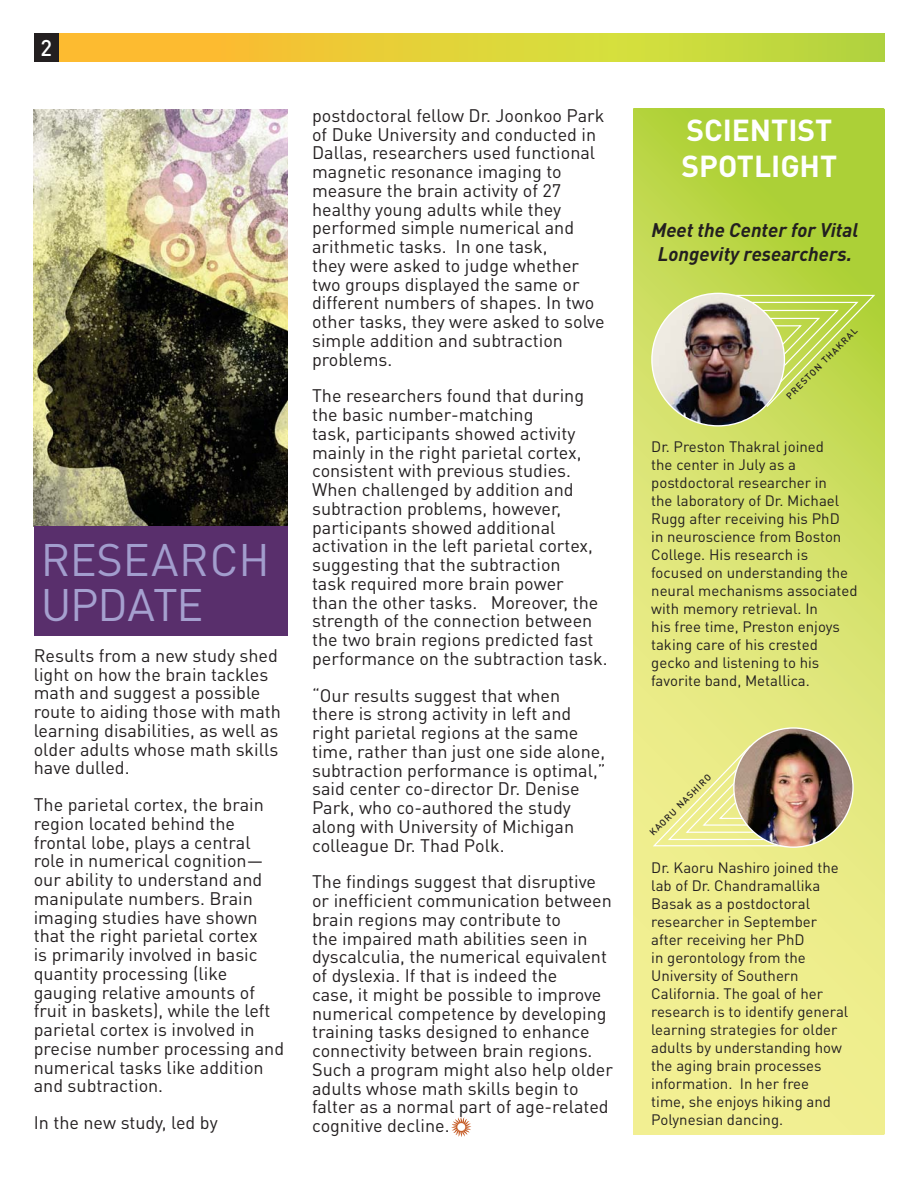
<style>
.page{position:relative;width:918px;height:1188px;background:#fff}
.page>*{position:absolute;margin:0;border:0;box-sizing:border-box;transform-origin:0 0}
.t1{font:45px "DIN Pro";color:#a29dcd}
.t2{font:45px "DIN Pro";letter-spacing:-.025em;color:#a5a0cf}
.t3{font:700 30px/36px "DIN Pro";color:#fff}
.t4{font:500 22.5px "DIN Pro";color:#fff}
.t5{font:italic 700 19.5px/23.4px "DIN Pro";color:#231f20;text-align:center}
.t6{font:18px/18.8px "DIN Pro";color:#231f20}
.t7{font:15px/18px "DIN Pro";color:#231f20}
.t8{font:500 9.15px "DIN Pro";color:#231f20}
</style>
<div class="page">
<svg style="left:633px;top:109px;width:251px;height:1026px;background:#d9e371"></svg>
<div style="left:39px;top:34px;width:845px;height:28px;background:linear-gradient(to right,#ffba2e,#b7e242)"></div>
<div style="left:34px;top:34px;width:24px;height:28px;background:#231f20"></div>
<img style="left:34px;top:109px;width:254px;height:418px">
<div style="left:34px;top:527px;width:254px;height:109px;background:#592f6c"></div>
<svg style="left:732px;top:294px;width:145px;height:131px;background:#c3da59"></svg>
<img style="left:652px;top:293px;width:132px;height:133px;border-radius:50%">
<svg style="left:651px;top:729px;width:129px;height:118px;background:#eded93"></svg>
<img style="left:734px;top:728px;width:119px;height:119px;border-radius:50%">
<svg style="left:451px;top:1117px;width:20px;height:20px"></svg>
<p class="t4" style="left:41px;top:35px;width:13px">2</p>
<h1 class="t1" style="left:41px;top:544px;width:230px">RESEARCH</h1>
<h1 class="t2" style="left:41px;top:589px;width:164px">UPDATE</h1>
<p class="t6" style="left:34px;top:648px;width:249px">Results from a new study shed light on how the brain tackles math and suggest a possible route to aiding those with math learning disabilities, as well as older adults whose math skills have dulled.</p>
<p class="t6" style="left:34px;top:797px;width:252px">The parietal cortex, the brain region located behind the frontal lobe, plays a central role in numerical cognition— our ability to understand and manipulate numbers. Brain imaging studies have shown that the right parietal cortex<br>is primarily involved in basic quantity processing (like gauging relative amounts of fruit in baskets), while the left parietal cortex is involved in precise number processing and numerical tasks like addition and subtraction.</p>
<p class="t6" style="left:34px;top:1115px;width:185px">In the new study, led by</p>
<p class="t6" style="left:312px;top:108px;width:294px">postdoctoral fellow Dr. Joonkoo Park of Duke University and conducted in<br>Dallas, researchers used functional magnetic resonance imaging to measure the brain activity of 27 healthy young adults while they performed simple numerical and arithmetic tasks. In one task,<br>they were asked to judge whether two groups displayed the same or different numbers of shapes. In two other tasks, they were asked to solve simple addition and subtraction problems.</p>
<p class="t6" style="left:312px;top:389px;width:297px">The researchers found that during the basic number-matching<br>task, participants showed activity mainly in the right parietal cortex, consistent with previous studies.<br>When challenged by addition and subtraction problems, however, participants showed additional activation in the left parietal cortex, suggesting that the subtraction<br>task required more brain power<br>than the other tasks. Moreover, the strength of the connection between the two brain regions predicted fast performance on the subtraction task.</p>
<p class="t6" style="left:312px;top:688px;width:295px">“Our results suggest that when there is strong activity in left and right parietal regions at the same time, rather than just one side alone, subtraction performance is optimal,” said center co-director Dr. Denise Park, who co-authored the study along with University of Michigan colleague Dr. Thad Polk.</p>
<p class="t6" style="left:312px;top:875px;width:302px">The findings suggest that disruptive or inefficient communication between brain regions may contribute to<br>the impaired math abilities seen in dyscalculia, the numerical equivalent of dyslexia. If that is indeed the<br>case, it might be possible to improve numerical competence by developing training tasks designed to enhance connectivity between brain regions.<br>Such a program might also help older adults whose math skills begin to falter as a normal part of age-related cognitive decline.</p>
<h2 class="t3" style="left:682px;top:115px;width:157px">SCIENTIST<br>SPOTLIGHT</h2>
<p class="t5" style="left:651px;top:220px;width:209px">Meet the Center for Vital<br>Longevity researchers.</p>
<p class="t8" style="left:784px;top:394px;width:98px;rotate:-45deg">PRESTON THAKRAL</p>
<p class="t7" style="left:651px;top:439px;width:208px">Dr. Preston Thakral joined<br>the center in July as a postdoctoral researcher in<br>the laboratory of Dr. Michael<br>Rugg after receiving his PhD<br>in neuroscience from Boston<br>College. His research is focused on understanding the neural mechanisms associated with memory retrieval. In<br>his free time, Preston enjoys taking care of his crested gecko and listening to his favorite band, Metallica.</p>
<p class="t8" style="left:648px;top:830px;width:84px;rotate:-45deg">KAORU NASHIRO</p>
<p class="t7" style="left:651px;top:861px;width:199px">Dr. Kaoru Nashiro joined the lab of Dr. Chandramallika<br>Basak as a postdoctoral researcher in September after receiving her PhD<br>in gerontology from the<br>University of Southern<br>California. The goal of her research is to identify general learning strategies for older adults by understanding how the aging brain processes information. In her free<br>time, she enjoys hiking and<br>Polynesian dancing.</p>
</div>
